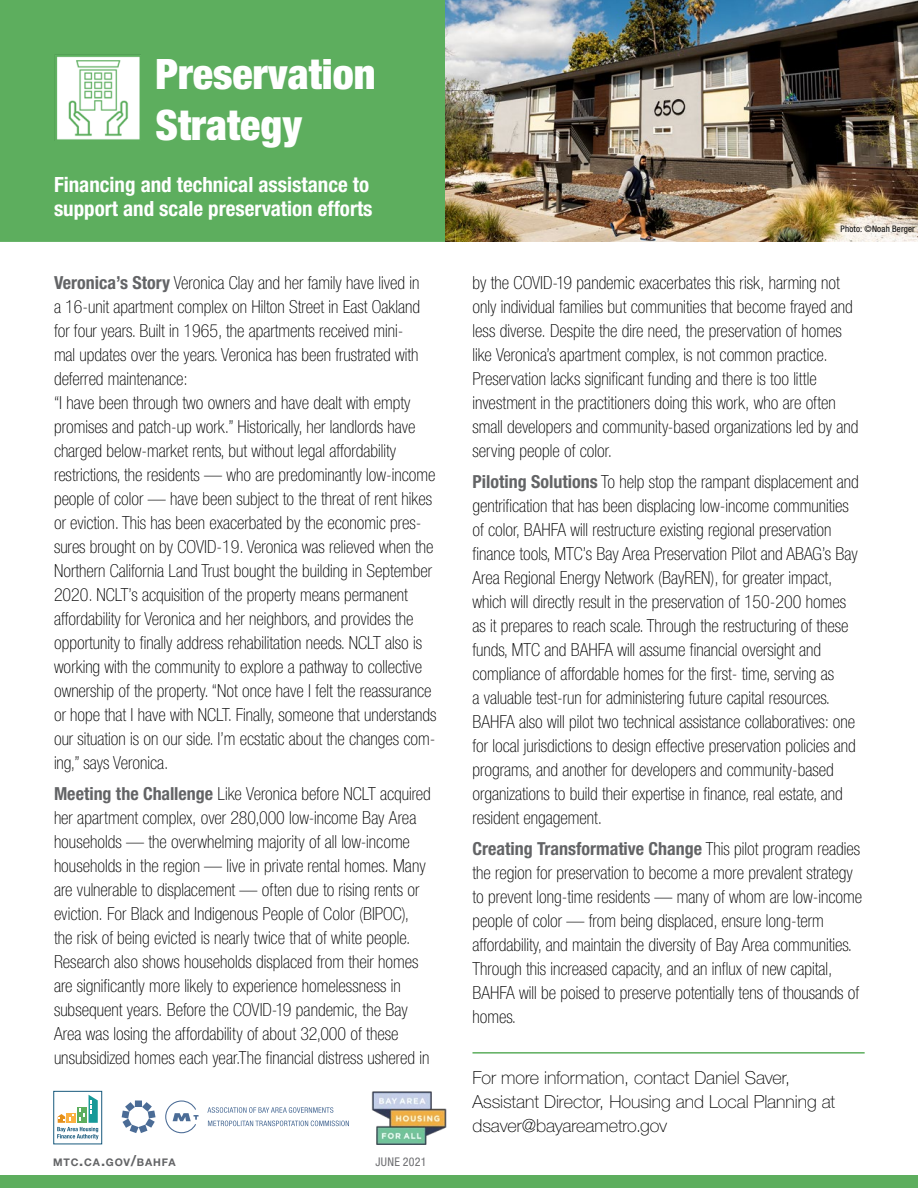
<style>
.page{position:relative;width:918px;height:1188px;background:#fff}
.page>*{position:absolute;margin:0;border:0;box-sizing:border-box;transform-origin:0 0}
.t1{font:900 condensed 42px/50.4px "Helvetica Neue LT Std";color:#fff}
.PILOTS_Subhead{font:700 condensed 21px/24px "Helvetica Neue LT Std";color:#fff}
.Body_copy{font:100 condensed 18px/24px "Helvetica Neue LT Std";color:#000}
.Body_copy-2{font:100 18px/24px "Helvetica Neue LT Std";letter-spacing:-.005em;color:#000}
.t2{font:condensed 12px "Helvetica Neue LT Std";letter-spacing:.025em;color:#6d6e71}
.t3{font:700 10.5px "Helvetica Neue LT Std";letter-spacing:.08em;color:#636466}
.Photo_credit__75__K{font:condensed 9px "Helvetica Neue LT Std";letter-spacing:.02em;color:#000}
.s1{font-weight:700;color:#636466}
.s2{font-size:15px}
</style>
<div class="page">
<div style="left:0;top:0;width:446px;height:242px;background:#5dae5e"></div>
<hr style="left:0;top:79px;width:446px;height:2px;background:#5dae5e">
<img style="left:54px;top:54px;width:86px;height:86px">
<hr style="left:472px;top:1052px;width:393px;height:2px;background:#5dae5e">
<img style="left:446px;top:0;width:472px;height:242px">
<div style="left:0;top:1175px;width:918px;height:13px;background:#5dae5e"></div>
<img style="left:371px;top:1091px;width:76px;height:53px">
<div style="left:54px;top:1091px;width:48px;height:53px;border:1px solid #185a7d"></div>
<svg style="left:57px;top:1095px;width:42px;height:44px"></svg>
<svg style="left:208px;top:1121px;width:141px;height:5px"></svg>
<svg style="left:207px;top:1107px;width:126px;height:6px"></svg>
<svg style="left:122px;top:1100px;width:34px;height:33px"></svg>
<svg style="left:165px;top:1100px;width:34px;height:33px"></svg>
<p class="t1" style="left:156px;top:49px;width:222px">Preservation<br>Strategy</p>
<p class="PILOTS_Subhead" style="left:54px;top:172px;width:320px">Financing and technical assistance to support and scale preservation efforts</p>
<p class="Body_copy" style="left:54px;top:271px;width:384px"><span class="s1">Veronica’s Story</span> Veronica Clay and her family have lived in<br>a 16-unit apartment complex on Hilton Street in East Oakland for four years. Built in 1965, the apartments received mini-<br>mal updates over the years. Veronica has been frustrated with deferred maintenance:<br>“I have been through two owners and have dealt with empty promises and patch-up work.” Historically, her landlords have charged below-market rents, but without legal affordability restrictions, the residents — who are predominantly low-income people of color — have been subject to the threat of rent hikes or eviction. This has been exacerbated by the economic pres&shy;sures brought on by COVID-19. Veronica was relieved when the Northern California Land Trust bought the building in September 2020. NCLT’s acquisition of the property means permanent affordability for Veronica and her neighbors, and provides the opportunity to finally address rehabilitation needs. NCLT also is working with the community to explore a pathway to collective ownership of the property. “Not once have I felt the reassurance or hope that I have with NCLT. Finally, someone that understands our situation is on our side. I’m ecstatic about the changes com&shy;ing,” says Veronica.</p>
<p class="Body_copy" style="left:54px;top:782px;width:378px"><span class="s1">Meeting the Challenge</span> Like Veronica before NCLT acquired her apartment complex, over 280,000 low-income Bay Area households — the overwhelming majority of all low-income households in the region — live in private rental homes. Many are vulnerable to displacement — often due to rising rents or eviction. For Black and Indigenous People of Color (BIPOC), the risk of being evicted is nearly twice that of white people.<br>Research also shows households displaced from their homes are significantly more likely to experience homelessness in subsequent years. Before the COVID-19 pandemic, the Bay Area was losing the affordability of about 32,000 of these unsubsidized homes each year.The financial distress ushered in</p>
<p class="t3" style="left:53px;top:1155px;width:124px">MTC<span class="s2">.</span>CA<span class="s2">.</span>GOV<span class="s2">/</span>BAHFA</p>
<p class="t2" style="left:375px;top:1155px;width:53px">JUNE 2021</p>
<p class="Photo_credit__75__K" style="left:841px;top:224px;width:76px">Photo: ©Noah Berger</p>
<p class="Body_copy" style="left:472px;top:271px;width:388px">by the COVID-19 pandemic exacerbates this risk, harming not only individual families but communities that become frayed and less diverse. Despite the dire need, the preservation of homes like Veronica’s apartment complex, is not common practice.<br>Preservation lacks significant funding and there is too little investment in the practitioners doing this work, who are often small developers and community-based organizations led by and serving people of color.</p>
<p class="Body_copy" style="left:472px;top:470px;width:388px"><span class="s1">Piloting Solutions</span> To help stop the rampant displacement and gentrification that has been displacing low-income communities of color, BAHFA will restructure existing regional preservation finance tools, MTC’s Bay Area Preservation Pilot and ABAG’s Bay Area Regional Energy Network (BayREN), for greater impact, which will directly result in the preservation of 150-200 homes as it prepares to reach scale. Through the restructuring of these funds, MTC and BAHFA will assume financial oversight and compliance of affordable homes for the first- time, serving as<br>a valuable test-run for administering future capital resources.<br>BAHFA also will pilot two technical assistance collaboratives: one for local jurisdictions to design effective preservation policies and programs, and another for developers and community-based organizations to build their expertise in finance, real estate, and resident engagement.</p>
<p class="Body_copy" style="left:472px;top:836px;width:391px"><span class="s1">Creating Transformative Change</span> This pilot program readies the region for preservation to become a more prevalent strategy to prevent long-time residents — many of whom are low-income people of color — from being displaced, ensure long-term affordability, and maintain the diversity of Bay Area communities.<br>Through this increased capacity, and an influx of new capital, BAHFA will be poised to preserve potentially tens of thousands of homes.</p>
<p class="Body_copy-2" style="left:472px;top:1066px;width:364px">For more information, contact Daniel Saver,<br>Assistant Director, Housing and Local Planning at dsaver@bayareametro.gov</p>
</div>
